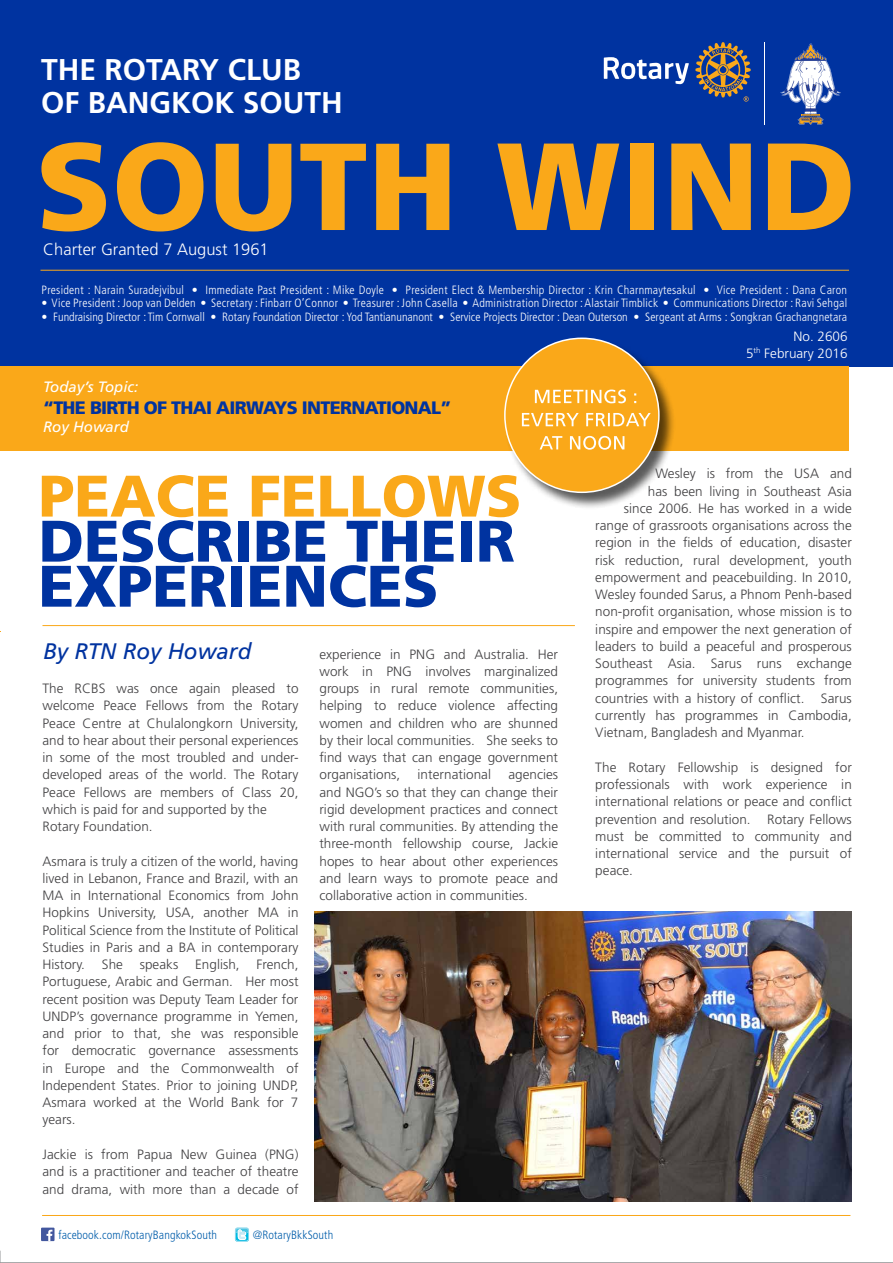
<style>
.page{position:relative;width:893px;height:1263px;background:#fff}
.page>*{position:absolute;margin:0;border:0;box-sizing:border-box;transform-origin:0 0}
.t1{font:900 123.6px "Frutiger";letter-spacing:.005em;color:#faa819}
.t2{font:900 58.5px/45px "Frutiger";color:#0033a0}
.t3{font:900 58.5px "Frutiger";color:#faa819}
.t4{font:700 30px/33px "Frutiger";color:#fff}
.t5{font:italic 22.5px "Frutiger";color:#0033a0}
.t6{font:900 18px "Frutiger";letter-spacing:-.04em;color:#0033a0}
.t7{font:300 16.5px "Frutiger";color:#fff}
.t8{font:italic 15px "Frutiger";color:#fff}
.t9{font:300 13.5px/17.2px "Frutiger";letter-spacing:.005em;color:#414042;text-align:justify}
.t10{font:300 13.5px/16.2px "Frutiger";color:#fff;text-align:right}
.t11{font:300 condensed 12px "Frutiger LT Std";letter-spacing:.02em;color:#fff}
.t12{font:300 condensed 12px "Frutiger LT Std";color:#fff}
.t13{font:300 condensed 12px "Frutiger LT Std";letter-spacing:.01em;color:#005daa}
.s1{font-size:123.9px}
</style>
<div class="page">
<hr style="left:0;top:1262px;width:893px;height:1px;background:#58595b">
<div style="left:0;top:0;width:893px;height:366px;background:#0033a0"></div>
<svg style="left:780px;top:43px;width:61px;height:82px"></svg>
<div style="left:41px;top:1227px;width:14px;height:14px;background:#42579e"></div>
<svg style="left:47px;top:1229px;width:5px;height:12px"></svg>
<svg style="left:235px;top:1227px;width:14px;height:15px"></svg>
<hr style="left:764px;top:42px;width:1px;height:83px;background:#fff">
<svg style="left:604px;top:57px;width:85px;height:27px"></svg>
<svg style="left:695px;top:42px;width:56px;height:60px"></svg>
<hr style="left:42px;top:1215px;width:808px;height:1px;background:#faa819">
<hr style="left:40px;top:270px;width:809px;height:1px;background:#faa819">
<svg style="left:0;top:1251px;width:1px;height:12px"></svg>
<hr style="left:42px;top:625px;width:533px;height:1px;background:#faa819">
<div style="left:0;top:366px;width:849px;height:85px;background:#faa819"></div>
<div style="left:504px;top:338px;width:172px;height:171px;background:#000;opacity:.65"></div>
<div style="left:505px;top:338px;width:154px;height:154px;background:#faa819;border-radius:50%"></div>
<svg style="left:540px;top:436px;width:84px;height:14px"></svg>
<svg style="left:522px;top:413px;width:129px;height:13px"></svg>
<svg style="left:535px;top:390px;width:101px;height:13px"></svg>
<img style="left:315px;top:911px;width:537px;height:291px">
<h3 class="t4" style="left:41px;top:53px;width:303px">THE ROTARY CLUB<br>OF BANGKOK SOUTH</h3>
<h1 class="t1" style="left:36px;top:112px;width:822px">SOUTH <span class="s1">WIND</span></h1>
<p class="t7" style="left:43px;top:240px;width:227px">Charter Granted 7 August 1961</p>
<p class="t11" style="left:42px;top:283px;width:807px">President : Narain Suradejvibul • Immediate Past President : Mike Doyle • President Elect &amp; Membership Director : Krin Charnmaytesakul • Vice President : Dana Caron</p>
<p class="t11" style="left:42px;top:296px;width:807px">• Vice President : Joop van Delden • Secretary : Finbarr O’Connor • Treasurer : John Casella • Administration Director : Alastair Timblick • Communications Director : Ravi Sehgal</p>
<p class="t12" style="left:42px;top:310px;width:807px">• Fundraising Director : Tim Cornwall • Rotary Foundation Director : Yod Tantianunanont • Service Projects Director : Dean Outerson • Sergeant at Arms : Songkran Grachangnetara</p>
<p class="t8" style="left:43px;top:378px;width:97px">Today’s Topic:</p>
<h3 class="t6" style="left:43px;top:397px;width:410px">“THE BIRTH OF THAI AIRWAYS INTERNATIONAL”</h3>
<p class="t8" style="left:43px;top:418px;width:87px">Roy Howard</p>
<h2 class="t3" style="left:39px;top:461px;width:484px">PEACE FELLOWS</h2>
<h2 class="t2" style="left:39px;top:518px;width:478px">DESCRIBE THEIR<br>EXPERIENCES</h2>
<h3 class="t5" style="left:43px;top:638px;width:210px">By RTN Roy Howard</h3>
<p class="t9" style="left:319px;top:645px;width:240px">experience in PNG and Australia. Her work in PNG involves marginalized groups in rural remote communities, helping to reduce violence affecting women and children who are shunned by their local communities. She seeks to find ways that can engage government organisations,</p>
<p class="t9" style="left:42px;top:680px;width:258px;text-align:left">The RCBS was once again pleased to welcome Peace Fellows from the Rotary Peace Centre at Chulalongkorn University, and to hear about their personal experiences in some of the most troubled and under&shy;developed areas of the world. The Rotary Peace Fellows are members of Class 20, which is paid for and supported by the Rotary Foundation.</p>
<p class="t9" style="left:42px;top:852px;width:258px">Asmara is truly a citizen of the world, having lived in Lebanon, France and Brazil, with an MA in International Economics from John Hopkins University, USA, another MA in Political Science from the Institute of Political Studies in Paris and a BA in contemporary History. She speaks English, French, Portuguese, Arabic and German. Her most recent position was Deputy Team Leader for UNDP’s governance programme in Yemen, and prior to that, she was responsible for democratic governance assessments in Europe and the Commonwealth of Independent States. Prior to joining UNDP, Asmara worked at the World Bank for 7 years.</p>
<p class="t9" style="left:42px;top:1146px;width:258px">Jackie is from Papua New Guinea (PNG) and is a practitioner and teacher of theatre and drama, with more than a decade of</p>
<p class="t9" style="left:418px;top:766px;width:75px">international</p>
<p class="t9" style="left:319px;top:766px;width:240px;text-indent:189px">agencies and NGO’s so that they can change their rigid development practices and connect with rural communities. By attending the three-month fellowship course, Jackie hopes to hear about other experiences and learn ways to promote peace and collaborative action in communities.</p>
<p class="t13" style="left:58px;top:1227px;width:160px">facebook.com/RotaryBangkokSouth</p>
<p class="t13" style="left:253px;top:1227px;width:82px">@RotaryBkkSouth</p>
<p class="t10" style="left:746px;top:329px;width:103px">No. 2606<br>5<sup>th</sup> February 2016</p>
<p class="t9" style="left:655px;top:465px;width:198px">Wesley is from the USA and</p>
<p class="t9" style="left:648px;top:482px;width:205px">has been living in Southeast Asia</p>
<p class="t9" style="left:624px;top:500px;width:229px">since 2006. He has worked in a wide</p>
<p class="t9" style="left:595px;top:517px;width:258px">range of grassroots organisations across the</p>
<p class="t9" style="left:595px;top:534px;width:258px">region in the fields of education, disaster</p>
<p class="t9" style="left:595px;top:551px;width:258px">risk reduction, rural development, youth</p>
<p class="t9" style="left:595px;top:569px;width:258px">empowerment and peacebuilding. In 2010,</p>
<p class="t9" style="left:595px;top:586px;width:258px">Wesley founded Sarus, a Phnom Penh-based</p>
<p class="t9" style="left:595px;top:603px;width:258px">non-profit organisation, whose mission is to</p>
<p class="t9" style="left:595px;top:620px;width:258px">inspire and empower the next generation of</p>
<p class="t9" style="left:595px;top:638px;width:258px">leaders to build a peaceful and prosperous</p>
<p class="t9" style="left:595px;top:655px;width:258px">Southeast Asia. Sarus runs exchange</p>
<p class="t9" style="left:595px;top:672px;width:258px">programmes for university students from</p>
<p class="t9" style="left:595px;top:689px;width:258px">countries with a history of conflict. Sarus</p>
<p class="t9" style="left:595px;top:707px;width:258px">currently has programmes in Cambodia,</p>
<p class="t9" style="left:595px;top:724px;width:211px">Vietnam, Bangladesh and Myanmar.</p>
<p class="t9" style="left:595px;top:758px;width:258px">The Rotary Fellowship is designed for professionals with work experience in international relations or peace and conflict prevention and resolution. Rotary Fellows must be committed to community and international service and the pursuit of peace.</p>
</div>
